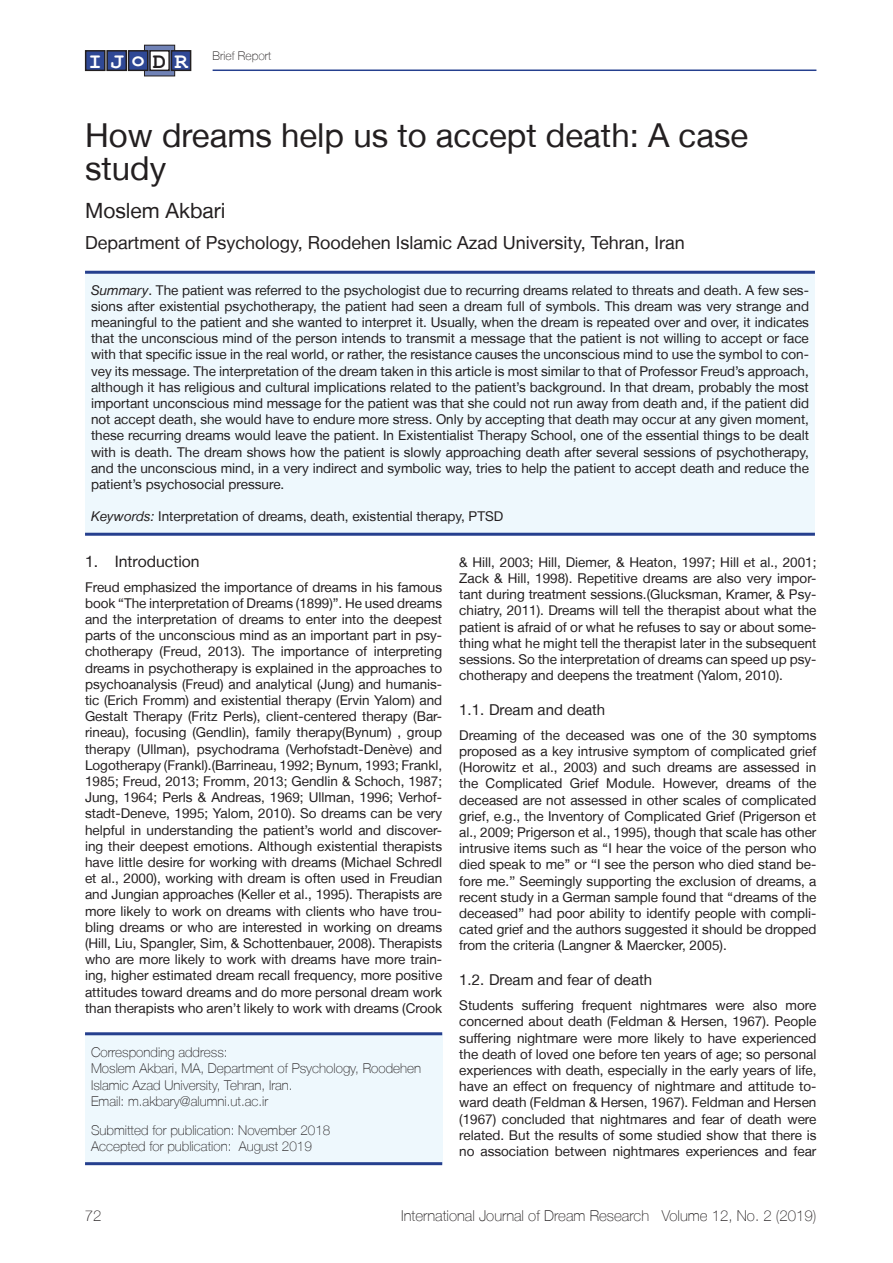
<style>
.page{position:relative;width:893px;height:1263px;background:#fff}
.page>*{position:absolute;margin:0;border:0;box-sizing:border-box;transform-origin:0 0}
.Ü1{font:33px/33px "Helvetica Neue LT";color:#231f20}
.t1{font:700 22.2px "Courier New";letter-spacing:.365em;color:#fff}
.Ü1_Autor{font:21px "Helvetica Neue LT";color:#231f20}
.Ü1_Affiliation{font:18px "Helvetica Neue LT";color:#231f20}
.t2{font:15.75px "Helvetica Neue LT";color:#231f20}
.Fußzeile_rechts{font:100 15px "Helvetica Neue LT";color:#231f20}
.t3{font:15px "Helvetica Neue LT";color:#231f20}
.Standard_ohne_Einzug{font:13.5px/16.2px "Helvetica Neue LT";color:#231f20;text-align:justify}
.Abstract{font:13.5px/16.2px "Helvetica Neue LT";color:#231f20;text-align:justify}
.InfoBox{font:100 13.5px/16.2px "Helvetica Neue LT";color:#231f20}
.t4{font:100 12px "Helvetica Neue LT";color:#231f20}
.s1{color:#231f20}
.s2{font-style:italic}
</style>
<div class="page">
<hr style="left:213px;top:70px;width:603px;height:1px;background:#253f8e">
<svg style="left:146px;top:47px;width:27px;height:27px"></svg>
<div style="left:144px;top:45px;width:31px;height:31px;border:1px solid #231f20"></div>
<div style="left:150px;top:51px;width:19px;height:19px;background:#fff"></div>
<div style="left:149px;top:50px;width:21px;height:21px;border:1px solid #231f20"></div>
<div style="left:86px;top:51px;width:19px;height:19px;background:#2f4895"></div>
<div style="left:85px;top:50px;width:21px;height:21px;border:1px solid #231f20"></div>
<div style="left:107px;top:51px;width:19px;height:19px;background:#2f4895"></div>
<div style="left:106px;top:50px;width:21px;height:21px;border:1px solid #231f20"></div>
<div style="left:129px;top:51px;width:19px;height:19px;background:#2f4895"></div>
<div style="left:128px;top:50px;width:20px;height:21px;border:1px solid #231f20"></div>
<div style="left:171px;top:51px;width:20px;height:19px;background:#2f4895"></div>
<div style="left:171px;top:50px;width:20px;height:21px;border:1px solid #231f20"></div>
<div style="left:85px;top:1034px;width:357px;height:130px;background:#eef8fd"></div>
<hr style="left:85px;top:1032px;width:357px;height:3px;background:#253f8e">
<hr style="left:85px;top:1162px;width:357px;height:3px;background:#253f8e">
<div style="left:85px;top:272px;width:730px;height:262px;background:#eef8fd"></div>
<hr style="left:85px;top:271px;width:730px;height:3px;background:#253f8e">
<hr style="left:85px;top:533px;width:730px;height:3px;background:#253f8e">
<h2 class="t1" style="left:89px;top:47px;width:101px">IJo<span class="s1">D</span>R</h2>
<p class="t4" style="left:213px;top:49px;width:60px">Brief Report</p>
<p class="Ü1" style="left:85px;top:118px;width:665px">How dreams help us to accept death: A case study</p>
<p class="Ü1_Autor" style="left:85px;top:198px;width:142px">Moslem Akbari</p>
<p class="Ü1_Affiliation" style="left:85px;top:231px;width:601px">Department of Psychology, Roodehen Islamic Azad University, Tehran, Iran</p>
<p class="Abstract" style="left:91px;top:282px;width:719px"><span class="s2">Summary</span>. The patient was referred to the psychologist due to recurring dreams related to threats and death. A few ses&shy;sions after existential psychotherapy, the patient had seen a dream full of symbols. This dream was very strange and meaningful to the patient and she wanted to interpret it. Usually, when the dream is repeated over and over, it indicates that the unconscious mind of the person intends to transmit a message that the patient is not willing to accept or face with that specific issue in the real world, or rather, the resistance causes the unconscious mind to use the symbol to con&shy;vey its message. The interpretation of the dream taken in this article is most similar to that of Professor Freud’s approach, although it has religious and cultural implications related to the patient’s background. In that dream, probably the most important unconscious mind message for the patient was that she could not run away from death and, if the patient did not accept death, she would have to endure more stress. Only by accepting that death may occur at any given moment, these recurring dreams would leave the patient. In Existentialist Therapy School, one of the essential things to be dealt with is death. The dream shows how the patient is slowly approaching death after several sessions of psychotherapy, and the unconscious mind, in a very indirect and symbolic way, tries to help the patient to accept death and reduce the patient’s psychosocial pressure.</p>
<p class="Abstract" style="left:91px;top:508px;width:414px"><span class="s2">Keywords:</span> Interpretation of dreams, death, existential therapy, PTSD</p>
<p class="t2" style="left:85px;top:552px;width:116px">1. Introduction</p>
<p class="Standard_ohne_Einzug" style="left:85px;top:578px;width:359px">Freud emphasized the importance of dreams in his famous book “The interpretation of Dreams (1899)”. He used dreams and the interpretation of dreams to enter into the deepest parts of the unconscious mind as an important part in psy&shy;chotherapy (Freud, 2013). The importance of interpreting dreams in psychotherapy is explained in the approaches to psychoanalysis (Freud) and analytical (Jung) and humanis&shy;tic (Erich Fromm) and existential therapy (Ervin Yalom) and Gestalt Therapy (Fritz Perls), client-centered therapy (Bar&shy;rineau), focusing (Gendlin), family therapy(Bynum) , group therapy (Ullman), psychodrama (Verhofstadt-Denève) and Logotherapy (Frankl).(Barrineau, 1992; Bynum, 1993; Frankl, 1985; Freud, 2013; Fromm, 2013; Gendlin &amp; Schoch, 1987; Jung, 1964; Perls &amp; Andreas, 1969; Ullman, 1996; Verhof&shy;stadt-Deneve, 1995; Yalom, 2010). So dreams can be very helpful in understanding the patient’s world and discover&shy;ing their deepest emotions. Although existential therapists have little desire for working with dreams (Michael Schredl et al., 2000), working with dream is often used in Freudian and Jungian approaches (Keller et al., 1995). Therapists are more likely to work on dreams with clients who have trou&shy;bling dreams or who are interested in working on dreams (Hill, Liu, Spangler, Sim, &amp; Schottenbauer, 2008). Therapists who are more likely to work with dreams have more train&shy;ing, higher estimated dream recall frequency, more positive attitudes toward dreams and do more personal dream work than therapists who aren’t likely to work with dreams (Crook</p>
<p class="InfoBox" style="left:91px;top:1044px;width:332px">Corresponding address:<br>Moslem Akbari, MA, Department of Psychology, Roodehen Islamic Azad University, Tehran, Iran.<br>Email: m.akbary@alumni.ut.ac.ir</p>
<p class="InfoBox" style="left:91px;top:1122px;width:241px">Submitted for publication: November 2018<br>Accepted for publication: August 2019</p>
<p class="Standard_ohne_Einzug" style="left:459px;top:554px;width:359px">&amp; Hill, 2003; Hill, Diemer, &amp; Heaton, 1997; Hill et al., 2001; Zack &amp; Hill, 1998). Repetitive dreams are also very impor&shy;tant during treatment sessions.(Glucksman, Kramer, &amp; Psy&shy;chiatry, 2011). Dreams will tell the therapist about what the patient is afraid of or what he refuses to say or about some&shy;thing what he might tell the therapist later in the subsequent sessions. So the interpretation of dreams can speed up psy&shy;chotherapy and deepens the treatment (Yalom, 2010).</p>
<p class="t3" style="left:459px;top:701px;width:147px">1.1. Dream and death</p>
<p class="Standard_ohne_Einzug" style="left:459px;top:727px;width:359px">Dreaming of the deceased was one of the 30 symptoms proposed as a key intrusive symptom of complicated grief (Horowitz et al., 2003) and such dreams are assessed in the Complicated Grief Module. However, dreams of the deceased are not assessed in other scales of complicated grief, e.g., the Inventory of Complicated Grief (Prigerson et al., 2009; Prigerson et al., 1995), though that scale has other intrusive items such as ‘‘I hear the voice of the person who died speak to me’’ or ‘‘I see the person who died stand be&shy;fore me.’’ Seemingly supporting the exclusion of dreams, a recent study in a German sample found that ‘‘dreams of the deceased’’ had poor ability to identify people with compli&shy;cated grief and the authors suggested it should be dropped from the criteria (Langner &amp; Maercker, 2005).</p>
<p class="t3" style="left:459px;top:971px;width:194px">1.2. Dream and fear of death</p>
<p class="Standard_ohne_Einzug" style="left:459px;top:997px;width:359px">Students suffering frequent nightmares were also more concerned about death (Feldman &amp; Hersen, 1967). People suffering nightmare were more likely to have experienced the death of loved one before ten years of age; so personal experiences with death, especially in the early years of life, have an effect on frequency of nightmare and attitude to&shy;ward death (Feldman &amp; Hersen, 1967). Feldman and Hersen (1967) concluded that nightmares and fear of death were related. But the results of some studied show that there is no association between nightmares experiences and fear</p>
<p class="Fußzeile_rechts" style="left:85px;top:1207px;width:18px">72</p>
<p class="Fußzeile_rechts" style="left:401px;top:1207px;width:417px">International Journal of Dream Research Volume 12, No. 2 (2019)</p>
</div>
